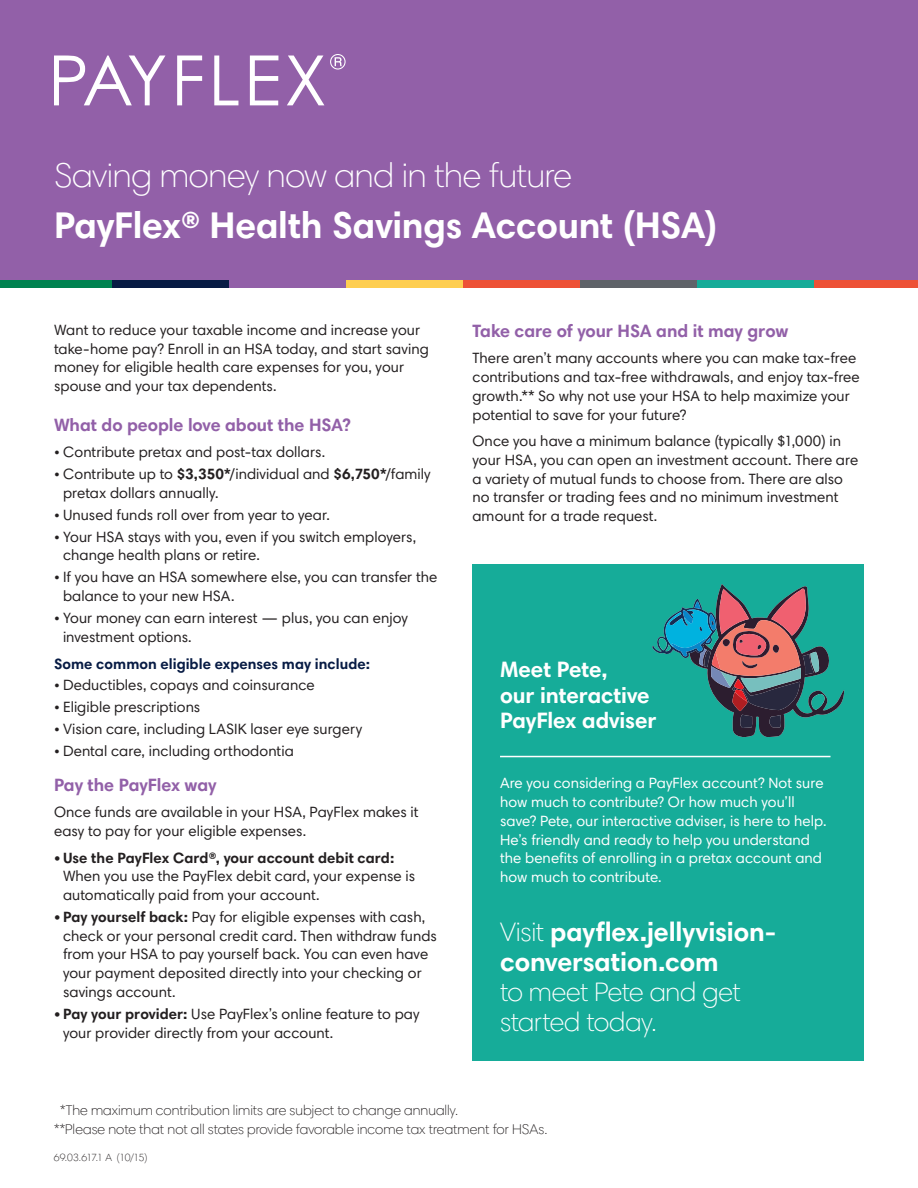
<style>
.page{position:relative;width:918px;height:1188px;background:#fff}
.page>*{position:absolute;margin:0;border:0;box-sizing:border-box;transform-origin:0 0}
.t1{font:700 37.5px "Harmonia Sans Std";letter-spacing:-.005em;color:#fff}
.t2{font:300 34.5px "Harmonia Sans Std";letter-spacing:-.005em;color:#fff}
.t3{font:700 27px/30px "Harmonia Sans Std";letter-spacing:-.005em;color:#fff}
.t4{font:300 27px/30px "Harmonia Sans Std";letter-spacing:-.005em;color:#fff}
.t5{font:700 22.5px/25.5px "Harmonia Sans Std";letter-spacing:-.005em;color:#fff}
.t6{font:700 18px "Harmonia Sans Std";letter-spacing:-.005em;color:#9260a8}
.t7{font:15px/18.8px "Harmonia Sans Std";letter-spacing:.005em;color:#231f20}
.t8{font:15px/18.8px "Harmonia Sans Std";letter-spacing:.005em;color:#fff}
.t9{font:700 15px "Harmonia Sans Std";letter-spacing:.005em;color:#231f20}
.t10{font:700 15px "Harmonia Sans Std";letter-spacing:.005em;color:#071b44}
.t11{font:300 14.25px/19px "Harmonia Sans Std";color:#231f20}
.t12{font:300 10.5px "Harmonia Sans Std";letter-spacing:-.06em;color:#231f20}
.s1{font-weight:700}
.s2{font-weight:300}
</style>
<div class="page">
<div style="left:0;top:0;width:918px;height:280px;background:#9260a8"></div>
<div style="left:0;top:280px;width:113px;height:8px;background:#008250"></div>
<div style="left:113px;top:280px;width:117px;height:8px;background:#071b44"></div>
<div style="left:230px;top:280px;width:117px;height:8px;background:#9260a8"></div>
<div style="left:347px;top:280px;width:117px;height:8px;background:#fece51"></div>
<div style="left:463px;top:280px;width:117px;height:8px;background:#ed5136"></div>
<div style="left:580px;top:280px;width:117px;height:8px;background:#5f6369"></div>
<div style="left:697px;top:280px;width:117px;height:8px;background:#16ac99"></div>
<div style="left:814px;top:280px;width:104px;height:8px;background:#ed5136"></div>
<div style="left:472px;top:564px;width:392px;height:496px;background:#16ac99"></div>
<svg style="left:652px;top:584px;width:192px;height:153px"></svg>
<hr style="left:500px;top:756px;width:331px;height:1px;background:#fff">
<svg style="left:54px;top:56px;width:111px;height:49px"></svg>
<svg style="left:177px;top:56px;width:25px;height:49px"></svg>
<svg style="left:214px;top:56px;width:24px;height:49px"></svg>
<svg style="left:250px;top:56px;width:28px;height:49px"></svg>
<svg style="left:287px;top:56px;width:37px;height:49px"></svg>
<svg style="left:330px;top:54px;width:16px;height:16px"></svg>
<h2 class="t2" style="left:54px;top:155px;width:520px">Saving money now and in the future</h2>
<h1 class="t1" style="left:54px;top:202px;width:665px">PayFlex® Health Savings Account (HSA)</h1>
<p class="t7" style="left:54px;top:320px;width:376px">Want to reduce your taxable income and increase your take-home pay? Enroll in an HSA today, and start saving money for eligible health care expenses for you, your spouse and your tax dependents.</p>
<p class="t6" style="left:54px;top:413px;width:298px">What do people love about the HSA?</p>
<p class="t7" style="left:54px;top:442px;width:273px">• Contribute pretax and post-tax dollars.</p>
<p class="t7" style="left:63px;top:464px;width:369px;text-indent:-9px">• Contribute up to <span class="s1">$3,350*</span>/individual and <span class="s1">$6,750*</span>/family pretax dollars annually.</p>
<p class="t7" style="left:54px;top:505px;width:277px">• Unused funds roll over from year to year.</p>
<p class="t7" style="left:63px;top:527px;width:355px;text-indent:-9px">• Your HSA stays with you, even if you switch employers, change health plans or retire.</p>
<p class="t7" style="left:63px;top:568px;width:376px;text-indent:-9px">• If you have an HSA somewhere else, you can transfer the balance to your new HSA.</p>
<p class="t7" style="left:63px;top:608px;width:346px;text-indent:-9px">• Your money can earn interest — plus, you can enjoy investment options.</p>
<p class="t10" style="left:54px;top:655px;width:318px">Some common eligible expenses may include:</p>
<p class="t7" style="left:54px;top:675px;width:262px">• Deductibles, copays and coinsurance</p>
<p class="t7" style="left:54px;top:697px;width:148px">• Eligible prescriptions</p>
<p class="t7" style="left:54px;top:719px;width:310px">• Vision care, including LASIK laser eye surgery</p>
<p class="t7" style="left:54px;top:741px;width:241px">• Dental care, including orthodontia</p>
<p class="t6" style="left:54px;top:774px;width:164px">Pay the PayFlex way</p>
<p class="t7" style="left:54px;top:803px;width:366px">Once funds are available in your HSA, PayFlex makes it easy to pay for your eligible expenses.</p>
<p class="t9" style="left:54px;top:848px;width:342px">• Use the PayFlex Card®, your account debit card:</p>
<p class="t7" style="left:63px;top:867px;width:354px">When you use the PayFlex debit card, your expense is automatically paid from your account.</p>
<p class="t7" style="left:63px;top:907px;width:376px;text-indent:-9px"><span class="s1">• Pay yourself back:</span> Pay for eligible expenses with cash, check or your personal credit card. Then withdraw funds from your HSA to pay yourself back. You can even have your payment deposited directly into your checking or savings account.</p>
<p class="t7" style="left:63px;top:1004px;width:358px;text-indent:-9px"><span class="s1">• Pay your provider:</span> Use PayFlex’s online feature to pay your provider directly from your account.</p>
<p class="t6" style="left:472px;top:320px;width:317px">Take care of your HSA and it may grow</p>
<p class="t7" style="left:472px;top:349px;width:389px">There aren’t many accounts where you can make tax-free contributions and tax-free withdrawals, and enjoy tax-free growth.** So why not use your HSA to help maximize your potential to save for your future?</p>
<p class="t7" style="left:472px;top:431px;width:387px">Once you have a minimum balance (typically $1,000) in your HSA, you can open an investment account. There are a variety of mutual funds to choose from. There are also no transfer or trading fees and no minimum investment amount for a trade request.</p>
<h3 class="t5" style="left:500px;top:656px;width:158px">Meet Pete,<br>our interactive<br>PayFlex adviser</h3>
<p class="t8" style="left:500px;top:774px;width:328px">Are you considering a PayFlex account? Not sure how much to contribute? Or how much you’ll save? Pete, our interactive adviser, is here to help.<br>He’s friendly and ready to help you understand the benefits of enrolling in a pretax account and how much to contribute.</p>
<h3 class="t3" style="left:500px;top:917px;width:278px"><span class="s2">Visit</span> payflex.jellyvision&shy;conversation.com</h3>
<h3 class="t4" style="left:500px;top:977px;width:242px">to meet Pete and get started today.</h3>
<p class="t11" style="left:54px;top:1101px;width:495px;text-indent:6px">*The maximum contribution limits are subject to change annually.<br>**Please note that not all states provide favorable income tax treatment for HSAs.</p>
<p class="t12" style="left:54px;top:1151px;width:95px">69.03.617.1 A (10/15)</p>
</div>
